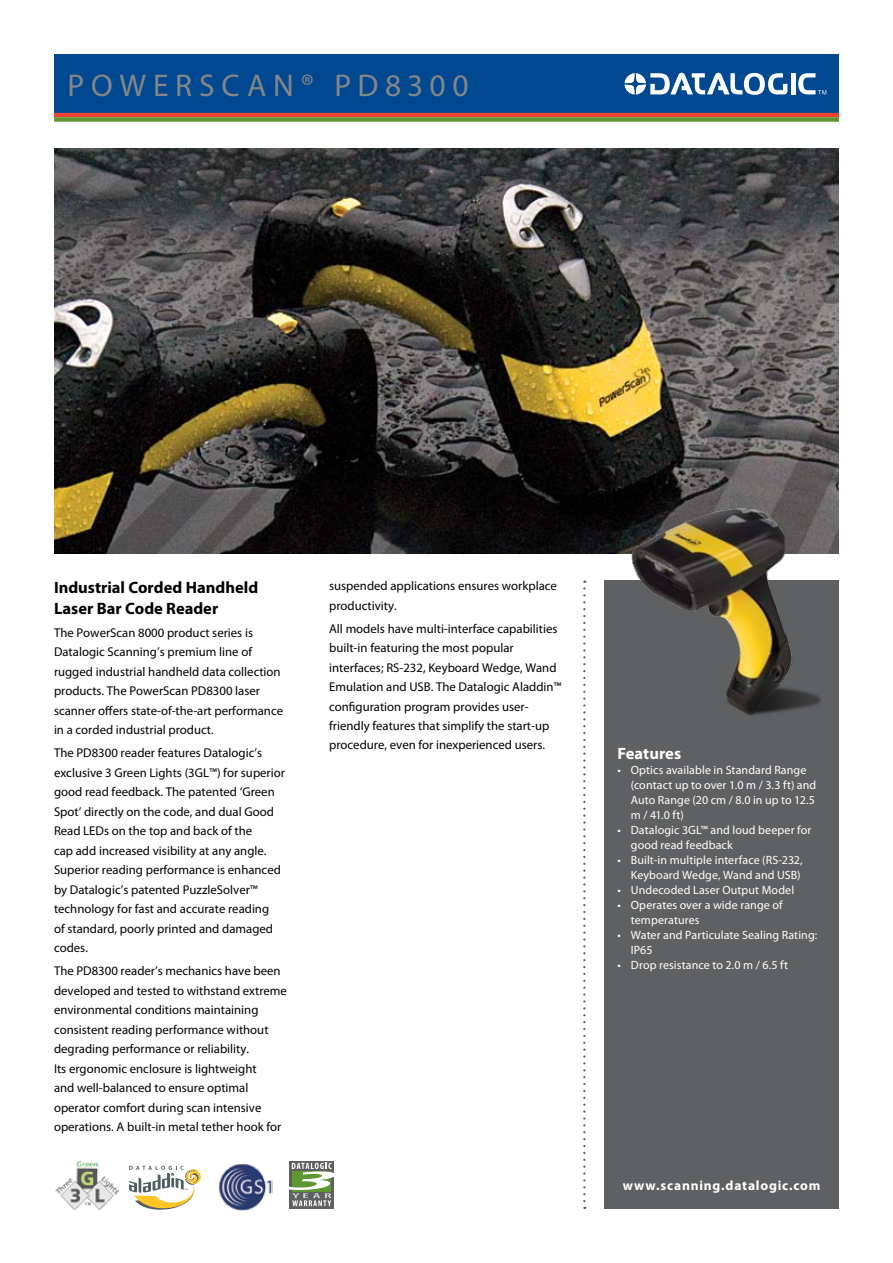
<style>
.page{position:relative;width:893px;height:1263px;background:#fff}
.page>*{position:absolute;margin:0;border:0;box-sizing:border-box;transform-origin:0 0}
.t1{font:31.5px "Myriad Pro";letter-spacing:.215em;color:#858689}
.t2{font:700 16.5px/21px "Myriad Pro";color:#000}
.t3{font:700 16.5px "Myriad Pro";color:#fff}
.t4{font:700 13.5px "Myriad Pro";letter-spacing:.06em;color:#fff}
.t5{font:12.75px/19.5px "Myriad Pro";color:#000}
.t6{font:12px/15px "Myriad Pro";letter-spacing:.005em;color:#fff}
</style>
<div class="page">
<div style="left:604px;top:580px;width:235px;height:629px;background:#5f6062"></div>
<svg style="left:583px;top:581px;width:2px;height:628px"></svg>
<div style="left:54px;top:54px;width:785px;height:59px;background:#004990"></div>
<hr style="left:54px;top:113px;width:785px;height:4px;background:#ef4135">
<div style="left:54px;top:117px;width:785px;height:5px;background:#5e9732"></div>
<hr style="left:791px;top:73px;width:4px;height:21px;background:#fff">
<svg style="left:625px;top:73px;width:162px;height:22px"></svg>
<svg style="left:798px;top:73px;width:28px;height:21px"></svg>
<img style="left:54px;top:149px;width:785px;height:404px">
<img style="left:218px;top:1163px;width:54px;height:48px">
<img style="left:55px;top:1161px;width:63px;height:49px">
<svg style="left:129px;top:1166px;width:72px;height:44px"></svg>
<svg style="left:290px;top:1161px;width:44px;height:47px"></svg>
<svg style="left:289px;top:1163px;width:45px;height:43px"></svg>
<img style="left:617px;top:502px;width:209px;height:213px">
<h1 class="t1" style="left:67px;top:66px;width:50px">Power</h1>
<h1 class="t1" style="left:199px;top:66px;width:271px">Sca n® PD8300</h1>
<p class="t2" style="left:54px;top:576px;width:206px">Industrial Corded Handheld<br>Laser Bar Code Reader</p>
<p class="t5" style="left:54px;top:623px;width:231px">The PowerScan 8000 product series is Datalogic Scanning’s premium line of rugged industrial handheld data collection products. The PowerScan PD8300 laser scanner offers state-of-the-art performance in a corded industrial product.</p>
<p class="t5" style="left:54px;top:743px;width:232px">The PD8300 reader features Datalogic’s exclusive 3 Green Lights (3GL™) for superior good read feedback. The patented ‘Green Spot’ directly on the code, and dual Good Read LEDs on the top and back of the<br>cap add increased visibility at any angle.<br>Superior reading performance is enhanced by Datalogic’s patented PuzzleSolver™ technology for fast and accurate reading<br>of standard, poorly printed and damaged codes.</p>
<p class="t5" style="left:54px;top:961px;width:234px">The PD8300 reader’s mechanics have been developed and tested to withstand extreme environmental conditions maintaining consistent reading performance without degrading performance or reliability.<br>Its ergonomic enclosure is lightweight<br>and well-balanced to ensure optimal operator comfort during scan intensive operations. A built-in metal tether hook for</p>
<p class="t5" style="left:329px;top:576px;width:229px">suspended applications ensures workplace productivity.</p>
<p class="t5" style="left:329px;top:618px;width:234px">All models have multi-interface capabilities built-in featuring the most popular interfaces; RS-232, Keyboard Wedge, Wand Emulation and USB. The Datalogic Aladdin™ configuration program provides user&shy;friendly features that simplify the start-up procedure, even for inexperienced users.</p>
<p class="t3" style="left:617px;top:742px;width:65px">Features</p>
<p class="t6" style="left:631px;top:762px;width:187px;text-indent:-14px">• Optics available in Standard Range (contact up to over 1.0 m / 3.3 ft) and<br>Auto Range (20 cm / 8.0 in up to 12.5 m / 41.0 ft)</p>
<p class="t6" style="left:631px;top:822px;width:182px;text-indent:-14px">• Datalogic 3GL™ and loud beeper for good read feedback</p>
<p class="t6" style="left:617px;top:852px;width:187px;text-align:right">• Built-in multiple interface (RS-232,<br>Keyboard Wedge, Wand and USB)</p>
<p class="t6" style="left:617px;top:882px;width:178px">• Undecoded Laser Output Model</p>
<p class="t6" style="left:631px;top:897px;width:153px;text-indent:-14px">• Operates over a wide range of temperatures</p>
<p class="t6" style="left:631px;top:927px;width:188px;text-indent:-14px">• Water and Particulate Sealing Rating:<br>IP65</p>
<p class="t6" style="left:617px;top:957px;width:172px">• Drop resistance to 2.0 m / 6.5 ft</p>
<p class="t4" style="left:623px;top:1177px;width:199px">www.scanning.datalogic.com</p>
</div>
